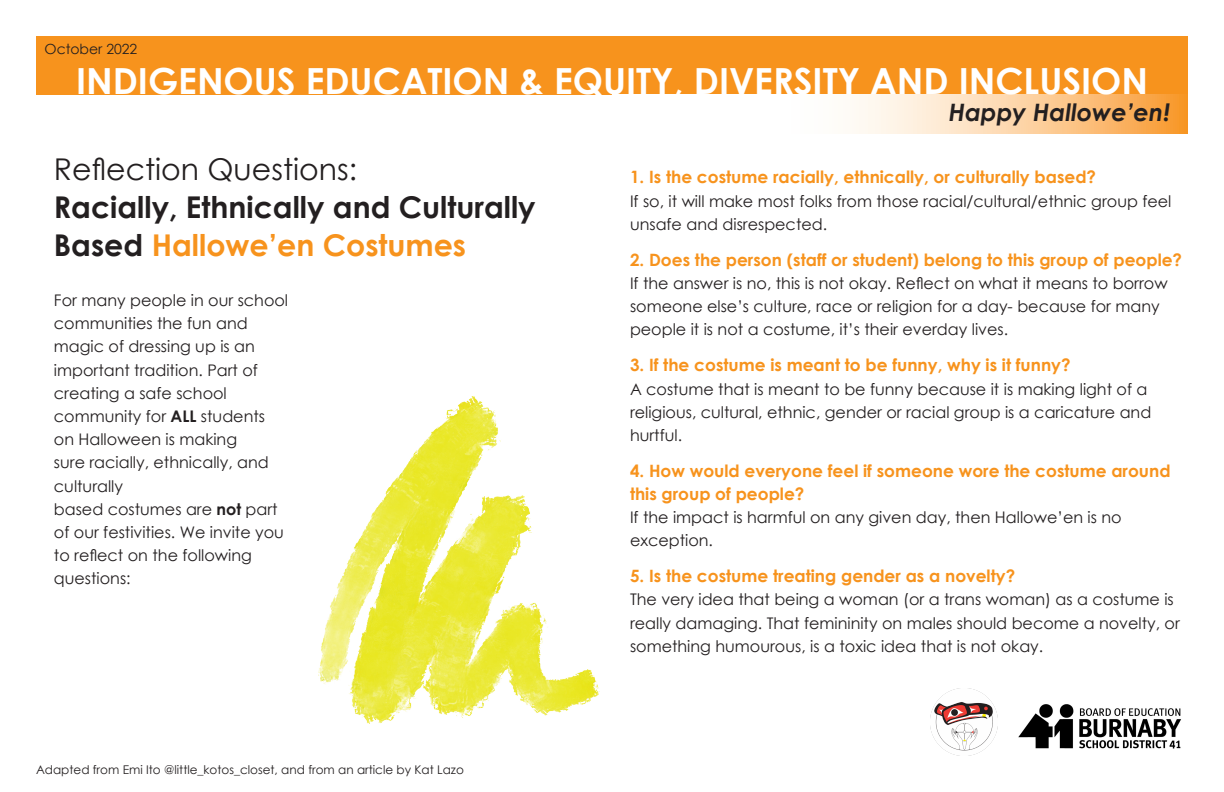
<style>
.page{position:relative;width:1224px;height:792px;background:#fff}
.page>*{position:absolute;margin:0;border:0;box-sizing:border-box;transform-origin:0 0}
.t1{font:700 36px "Century Gothic";color:#fff}
.Heading_-_Align_Left{font:700 30px/37.9px "Century Gothic";color:#231f20}
.Heading_-_Align_Left-2{font:30px "Century Gothic";color:#231f20}
.Heading_-_Align_Cent{font:italic 700 24px "Century Gothic";color:#231f20}
.t2{font:700 17px/22.8px "Century Gothic";color:#f7931d}
.Body_-_Align_Left{font:16px/23.2px "Century Gothic";color:#231f20}
.Heading_-_Align_Left-3{font:14px "Century Gothic";color:#231f20}
.Body_-_Align_Left-2{font:12px "Century Gothic";color:#231f20}
.s1{color:#f7931d}
.s2{font-weight:700}
</style>
<div class="page">
<img style="left:318px;top:396px;width:281px;height:328px">
<div style="left:36px;top:36px;width:1152px;height:58px;background:#f7931d"></div>
<svg style="left:854px;top:94px;width:334px;height:40px;background:#fcd09e"></svg>
<img style="left:1018px;top:704px;width:163px;height:45px">
<img style="left:930px;top:689px;width:67px;height:67px">
<p class="Heading_-_Align_Left-3" style="left:45px;top:39px;width:94px">October 2022</p>
<p class="t1" style="left:76px;top:54px;width:1074px">INDIGENOUS EDUCATION &amp; EQUITY, DIVERSITY AND INCLUSION</p>
<p class="Heading_-_Align_Cent" style="left:949px;top:94px;width:223px">Happy Hallowe’en!</p>
<p class="Heading_-_Align_Left-2" style="left:54px;top:148px;width:305px">Reflection Questions:</p>
<p class="Heading_-_Align_Left" style="left:54px;top:187px;width:483px">Racially, Ethnically and Culturally<br>Based <span class="s1">Hallowe’en Costumes</span></p>
<p class="Body_-_Align_Left" style="left:54px;top:288px;width:236px">For many people in our school communities the fun and magic of dressing up is an important tradition. Part of</p>
<p class="Body_-_Align_Left" style="left:54px;top:381px;width:216px">creating a safe school community for <span class="s2">ALL</span> students on Halloween is making sure racially, ethnically, and culturally</p>
<p class="Body_-_Align_Left" style="left:54px;top:497px;width:232px">based costumes are <span class="s2">not</span> part of our festivities. We invite you to reflect on the following questions:</p>
<p class="Body_-_Align_Left-2" style="left:36px;top:761px;width:429px">Adapted from Emi Ito @little_kotos_closet, and from an article by Kat Lazo</p>
<p class="t2" style="left:630px;top:165px;width:468px">1. Is the costume racially, ethnically, or culturally based?</p>
<p class="Body_-_Align_Left" style="left:630px;top:189px;width:543px">If so, it will make most folks from those racial/cultural/ethnic group feel unsafe and disrespected.</p>
<p class="t2" style="left:630px;top:248px;width:554px">2. Does the person (staff or student) belong to this group of people?</p>
<p class="Body_-_Align_Left" style="left:630px;top:271px;width:539px">If the answer is no, this is not okay. Reflect on what it means to borrow someone else’s culture, race or religion for a day- because for many people it is not a costume, it’s their everday lives.</p>
<p class="t2" style="left:630px;top:353px;width:442px">3. If the costume is meant to be funny, why is it funny?</p>
<p class="Body_-_Align_Left" style="left:630px;top:377px;width:523px">A costume that is meant to be funny because it is making light of a religious, cultural, ethnic, gender or racial group is a caricature and hurtful.</p>
<p class="t2" style="left:630px;top:459px;width:542px">4. How would everyone feel if someone wore the costume around this group of people?</p>
<p class="Body_-_Align_Left" style="left:630px;top:505px;width:493px">If the impact is harmful on any given day, then Hallowe’en is no exception.</p>
<p class="t2" style="left:630px;top:564px;width:387px">5. Is the costume treating gender as a novelty?</p>
<p class="Body_-_Align_Left" style="left:630px;top:588px;width:551px">The very idea that being a woman (or a trans woman) as a costume is really damaging. That femininity on males should become a novelty, or something humourous, is a toxic idea that is not okay.</p>
</div>
